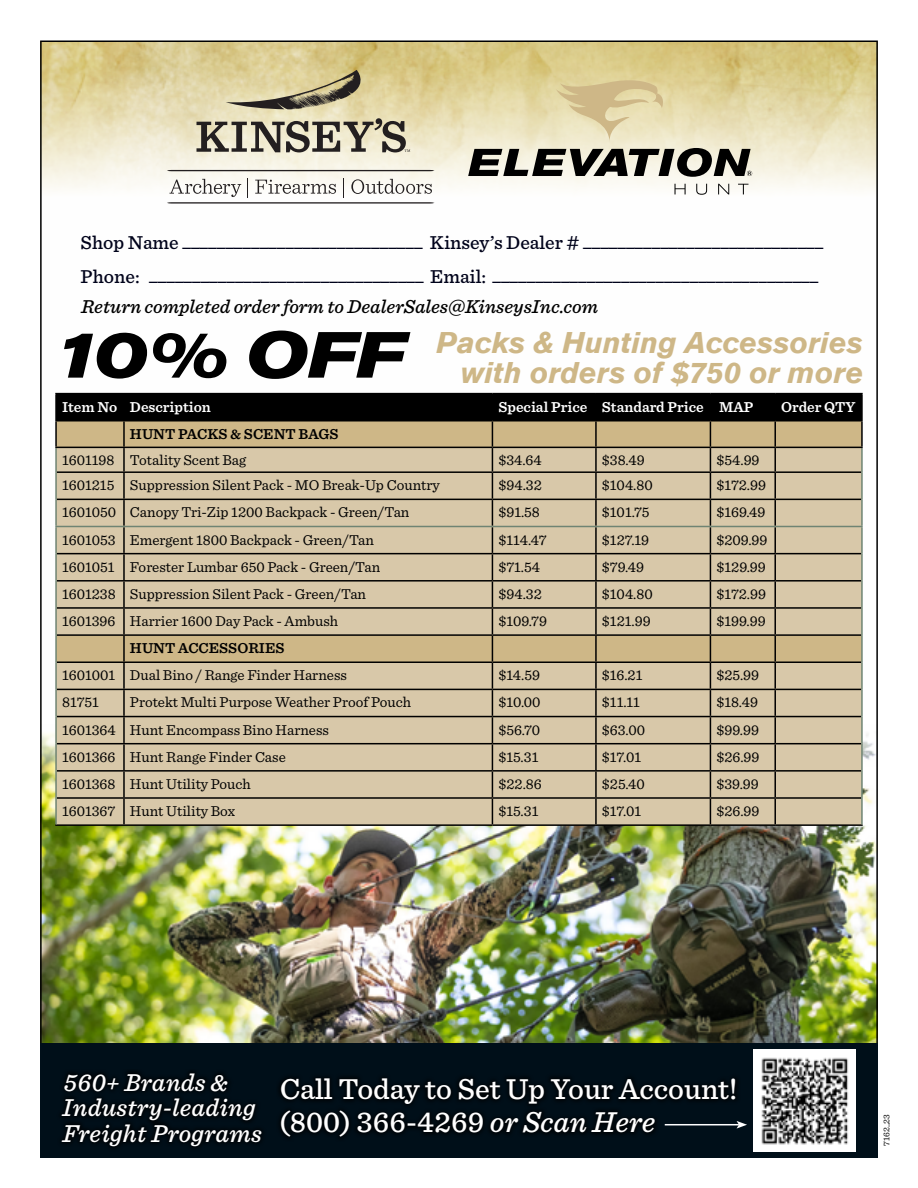
<style>
.page{position:relative;width:918px;height:1188px;background:#fff}
.page>*{position:absolute;margin:0;border:0;box-sizing:border-box;transform-origin:0 0}
.t1{font:italic 700 expanded 64.5px "Akzidenz Grotesk BE";color:#000}
.t2{font:500 30px/33px "Sentinel";color:#fff}
.t3{font:italic 700 29.85px/30px "Akzidenz Grotesk BE";color:#ceb787;text-align:right}
.t4{font:italic 500 25.5px/25.5px "Sentinel";letter-spacing:.01em;color:#fff}
.t5{font:500 19.5px/33.5px "Sentinel";color:#00031b}
.t6{font:italic 500 19.5px "Sentinel";color:#000}
.t7{font:15px "Sentinel";color:#000}
.t8{font:600 15px "Sentinel";color:#fff}
.t9{font:600 15px "Sentinel";color:#000}
.t10{font:9px "Sentinel";color:#000}
.s1{font-style:italic}
</style>
<div class="page">
<img style="left:43px;top:733px;width:832px;height:310px">
<img style="left:43px;top:43px;width:832px;height:350px">
<div style="left:40px;top:1043px;width:838px;height:115px;background:#000f19"></div>
<div style="left:56px;top:1069px;width:210px;height:82px;background:#000a10"></div>
<div style="left:276px;top:1073px;width:465px;height:69px;background:#000b13"></div>
<img style="left:753px;top:1049px;width:103px;height:103px">
<hr style="left:665px;top:1124px;width:74px;height:1px;background:#fff">
<svg style="left:737px;top:1121px;width:10px;height:8px"></svg>
<svg style="left:57px;top:394px;width:804px;height:430px;background:#beaf91"></svg>
<hr style="left:775px;top:797px;width:86px;height:2px;background:#000">
<hr style="left:774px;top:799px;width:2px;height:25px;background:#000">
<hr style="left:55px;top:824px;width:69px;height:2px;background:#000">
<hr style="left:124px;top:824px;width:368px;height:2px;background:#000">
<hr style="left:492px;top:824px;width:104px;height:2px;background:#000">
<hr style="left:596px;top:824px;width:114px;height:2px;background:#000">
<hr style="left:710px;top:824px;width:65px;height:2px;background:#000">
<hr style="left:775px;top:824px;width:88px;height:2px;background:#000">
<hr style="left:55px;top:448px;width:2px;height:24px;background:#6f8473">
<hr style="left:861px;top:448px;width:2px;height:24px;background:#6f8473">
<hr style="left:55px;top:472px;width:2px;height:27px;background:#6f8473">
<hr style="left:861px;top:472px;width:2px;height:27px;background:#6f8473">
<hr style="left:55px;top:499px;width:2px;height:27px;background:#6f8473">
<hr style="left:861px;top:499px;width:2px;height:27px;background:#6f8473">
<hr style="left:55px;top:526px;width:69px;height:1px;background:#6f8473">
<hr style="left:55px;top:527px;width:2px;height:27px;background:#6f8473">
<hr style="left:124px;top:526px;width:368px;height:1px;background:#6f8473">
<hr style="left:492px;top:526px;width:104px;height:1px;background:#6f8473">
<hr style="left:596px;top:526px;width:114px;height:1px;background:#6f8473">
<hr style="left:710px;top:526px;width:65px;height:1px;background:#6f8473">
<hr style="left:775px;top:526px;width:88px;height:1px;background:#6f8473">
<hr style="left:861px;top:527px;width:2px;height:27px;background:#6f8473">
<hr style="left:55px;top:554px;width:2px;height:27px;background:#6f8473">
<hr style="left:861px;top:554px;width:2px;height:27px;background:#6f8473">
<hr style="left:55px;top:581px;width:2px;height:27px;background:#6f8473">
<hr style="left:861px;top:581px;width:2px;height:27px;background:#6f8473">
<hr style="left:55px;top:608px;width:2px;height:27px;background:#6f8473">
<hr style="left:861px;top:608px;width:2px;height:27px;background:#6f8473">
<hr style="left:55px;top:635px;width:2px;height:27px;background:#6f8473">
<hr style="left:861px;top:635px;width:2px;height:27px;background:#6f8473">
<hr style="left:55px;top:662px;width:2px;height:27px;background:#6f8473">
<hr style="left:861px;top:662px;width:2px;height:27px;background:#6f8473">
<hr style="left:55px;top:689px;width:2px;height:28px;background:#6f8473">
<hr style="left:861px;top:689px;width:2px;height:28px;background:#6f8473">
<hr style="left:55px;top:717px;width:2px;height:27px;background:#6f8473">
<hr style="left:861px;top:717px;width:2px;height:27px;background:#6f8473">
<hr style="left:55px;top:744px;width:2px;height:27px;background:#6f8473">
<hr style="left:861px;top:744px;width:2px;height:27px;background:#6f8473">
<hr style="left:55px;top:771px;width:2px;height:27px;background:#6f8473">
<hr style="left:861px;top:771px;width:2px;height:27px;background:#6f8473">
<hr style="left:55px;top:798px;width:2px;height:26px;background:#6f8473">
<hr style="left:861px;top:798px;width:2px;height:26px;background:#6f8473">
<hr style="left:55px;top:393px;width:69px;height:1px;background:#000">
<hr style="left:55px;top:394px;width:2px;height:26px;background:#000">
<hr style="left:124px;top:393px;width:368px;height:1px;background:#000">
<hr style="left:492px;top:393px;width:104px;height:1px;background:#000">
<hr style="left:596px;top:393px;width:114px;height:1px;background:#000">
<hr style="left:710px;top:393px;width:65px;height:1px;background:#000">
<hr style="left:775px;top:393px;width:88px;height:1px;background:#000">
<hr style="left:861px;top:394px;width:2px;height:26px;background:#000">
<hr style="left:55px;top:420px;width:69px;height:2px;background:#000">
<hr style="left:124px;top:420px;width:368px;height:2px;background:#000">
<hr style="left:492px;top:420px;width:104px;height:2px;background:#000">
<hr style="left:596px;top:420px;width:114px;height:2px;background:#000">
<hr style="left:710px;top:420px;width:65px;height:2px;background:#000">
<hr style="left:775px;top:420px;width:88px;height:2px;background:#000">
<hr style="left:55px;top:422px;width:2px;height:25px;background:#000">
<hr style="left:861px;top:422px;width:2px;height:25px;background:#000">
<hr style="left:55px;top:447px;width:69px;height:1px;background:#000">
<hr style="left:124px;top:447px;width:368px;height:1px;background:#000">
<hr style="left:492px;top:447px;width:104px;height:1px;background:#000">
<hr style="left:596px;top:447px;width:114px;height:1px;background:#000">
<hr style="left:710px;top:447px;width:65px;height:1px;background:#000">
<hr style="left:775px;top:447px;width:88px;height:1px;background:#000">
<svg style="left:167px;top:170px;width:268px;height:1px"></svg>
<svg style="left:167px;top:179px;width:268px;height:25px"></svg>
<svg style="left:197px;top:118px;width:213px;height:34px;background:#9f9a89"></svg>
<svg style="left:226px;top:70px;width:142px;height:39px;background:#b7ac84"></svg>
<svg style="left:468px;top:148px;width:284px;height:29px;background:#727068"></svg>
<svg style="left:675px;top:184px;width:11px;height:10px"></svg>
<svg style="left:696px;top:184px;width:11px;height:11px"></svg>
<svg style="left:718px;top:184px;width:11px;height:10px"></svg>
<svg style="left:738px;top:184px;width:10px;height:10px"></svg>
<svg style="left:556px;top:79px;width:108px;height:63px;background:#e0d3a7"></svg>
<h3 class="t5" style="left:81px;top:225px;width:744px">Shop Name ____________________________ Kinsey’s Dealer # ____________________________<br>Phone: ________________________________ Email: ______________________________________</h3>
<h3 class="t6" style="left:81px;top:292px;width:519px">Return completed order form to DealerSales@KinseysInc.com</h3>
<h1 class="t1" style="left:50px;top:316px;width:356px">10% OFF</h1>
<h3 class="t3" style="left:437px;top:328px;width:428px">Packs &amp; Hunting Accessories with orders of $750 or more</h3>
<p class="t8" style="left:62px;top:395px;width:150px">Item No Description</p>
<p class="t8" style="left:498px;top:395px;width:257px">Special Price Standard Price MAP</p>
<p class="t8" style="left:781px;top:395px;width:76px">Order QTY</p>
<p class="t9" style="left:130px;top:422px;width:210px">HUNT PACKS &amp; SCENT BAGS</p>
<p class="t7" style="left:62px;top:449px;width:186px">1601198 Totality Scent Bag</p>
<p class="t7" style="left:498px;top:449px;width:45px">$34.64</p>
<p class="t7" style="left:602px;top:449px;width:44px">$38.49</p>
<p class="t7" style="left:716px;top:449px;width:45px">$54.99</p>
<p class="t7" style="left:62px;top:474px;width:379px">1601215 Suppression Silent Pack - MO Break-Up Country</p>
<p class="t7" style="left:498px;top:474px;width:45px">$94.32</p>
<p class="t7" style="left:602px;top:474px;width:52px">$104.80</p>
<p class="t7" style="left:716px;top:474px;width:51px">$172.99</p>
<p class="t7" style="left:62px;top:501px;width:349px">1601050 Canopy Tri-Zip 1200 Backpack - Green/Tan</p>
<p class="t7" style="left:498px;top:501px;width:43px">$91.58</p>
<p class="t7" style="left:602px;top:501px;width:49px">$101.75</p>
<p class="t7" style="left:716px;top:501px;width:51px">$169.49</p>
<p class="t7" style="left:62px;top:528px;width:314px">1601053 Emergent 1800 Backpack - Green/Tan</p>
<p class="t7" style="left:498px;top:528px;width:50px">$114.47</p>
<p class="t7" style="left:602px;top:528px;width:49px">$127.19</p>
<p class="t7" style="left:716px;top:528px;width:53px">$209.99</p>
<p class="t7" style="left:62px;top:555px;width:320px">1601051 Forester Lumbar 650 Pack - Green/Tan</p>
<p class="t7" style="left:498px;top:555px;width:43px">$71.54</p>
<p class="t7" style="left:602px;top:555px;width:44px">$79.49</p>
<p class="t7" style="left:716px;top:555px;width:51px">$129.99</p>
<p class="t7" style="left:62px;top:583px;width:306px">1601238 Suppression Silent Pack - Green/Tan</p>
<p class="t7" style="left:498px;top:583px;width:45px">$94.32</p>
<p class="t7" style="left:602px;top:583px;width:52px">$104.80</p>
<p class="t7" style="left:716px;top:583px;width:51px">$172.99</p>
<p class="t7" style="left:62px;top:610px;width:278px">1601396 Harrier 1600 Day Pack - Ambush</p>
<p class="t7" style="left:498px;top:610px;width:50px">$109.79</p>
<p class="t7" style="left:602px;top:610px;width:50px">$121.99</p>
<p class="t7" style="left:716px;top:610px;width:51px">$199.99</p>
<p class="t9" style="left:130px;top:637px;width:156px">HUNT ACCESSORIES</p>
<p class="t7" style="left:62px;top:664px;width:286px">1601001 Dual Bino / Range Finder Harness</p>
<p class="t7" style="left:498px;top:664px;width:43px">$14.59</p>
<p class="t7" style="left:602px;top:664px;width:42px">$16.21</p>
<p class="t7" style="left:716px;top:664px;width:44px">$25.99</p>
<p class="t7" style="left:62px;top:691px;width:38px">81751</p>
<p class="t7" style="left:130px;top:691px;width:283px">Protekt Multi Purpose Weather Proof Pouch</p>
<p class="t7" style="left:498px;top:691px;width:44px">$10.00</p>
<p class="t7" style="left:602px;top:691px;width:40px">$11.11</p>
<p class="t7" style="left:716px;top:691px;width:43px">$18.49</p>
<p class="t7" style="left:62px;top:718px;width:269px">1601364 Hunt Encompass Bino Harness</p>
<p class="t7" style="left:498px;top:718px;width:43px">$56.70</p>
<p class="t7" style="left:602px;top:718px;width:45px">$63.00</p>
<p class="t7" style="left:716px;top:718px;width:44px">$99.99</p>
<p class="t7" style="left:62px;top:745px;width:225px">1601366 Hunt Range Finder Case</p>
<p class="t7" style="left:498px;top:745px;width:41px">$15.31</p>
<p class="t7" style="left:602px;top:745px;width:41px">$17.01</p>
<p class="t7" style="left:716px;top:745px;width:45px">$26.99</p>
<p class="t7" style="left:62px;top:773px;width:190px">1601368 Hunt Utility Pouch</p>
<p class="t7" style="left:498px;top:773px;width:45px">$22.86</p>
<p class="t7" style="left:602px;top:773px;width:45px">$25.40</p>
<p class="t7" style="left:716px;top:773px;width:44px">$39.99</p>
<p class="t7" style="left:62px;top:800px;width:175px">1601367 Hunt Utility Box</p>
<p class="t7" style="left:498px;top:800px;width:41px">$15.31</p>
<p class="t7" style="left:602px;top:800px;width:41px">$17.01</p>
<p class="t7" style="left:716px;top:800px;width:45px">$26.99</p>
<h3 class="t4" style="left:62px;top:1068px;width:201px">560+ Brands &amp;<br>Industry-leading<br>Freight Programs</h3>
<h2 class="t2" style="left:279px;top:1071px;width:460px">Call Today to Set Up Your Account! (800) 366-4269 <span class="s1">or Scan Here</span></h2>
<p class="t10" style="left:880px;top:1146px;width:33px;rotate:-90deg">7162_23</p>
</div>
